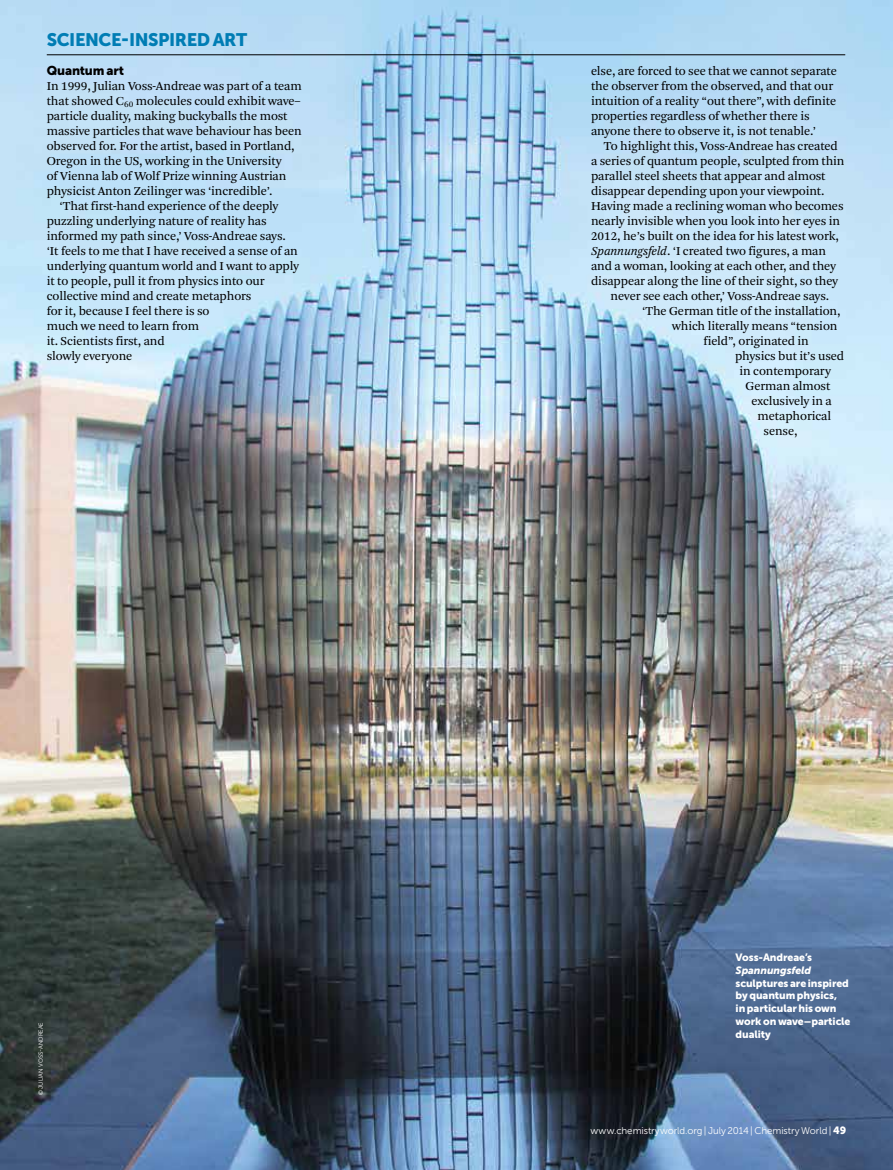
<style>
.page{position:relative;width:893px;height:1170px;background:#fff}
.page>*{position:absolute;margin:0;border:0;box-sizing:border-box;transform-origin:0 0}
.t1{font:18px "Museo Sans 900";letter-spacing:-.025em;color:#007db4}
.t2{font:12.75px/15px "Arnhem Pro Blond";letter-spacing:-.01em;color:#000}
.t3{font:12.75px "Museo Sans 900";letter-spacing:-.015em;color:#000}
.t4{font:10.5px/12.8px "Museo Sans 900";letter-spacing:-.01em;color:#fff}
.t5{font:italic 10.5px "Museo Sans 900";letter-spacing:-.01em;color:#fff}
.t6{font:9.75px "Museo Sans 300";letter-spacing:-.005em;color:#fff}
.t7{font:6px "Museo Sans 300";color:#fff}
.s1{font-style:italic}
.s2{font-family:"Museo Sans 900";font-size:10.5px}
</style>
<div class="page">
<img style="left:0;top:0;width:893px;height:1169px">
<hr style="left:47px;top:55px;width:798px;height:1px;background:#000">
<h1 class="t1" style="left:47px;top:30px;width:202px">SCIENCE-INSPIRED ART</h1>
<p class="t3" style="left:47px;top:63px;width:79px">Quantum art</p>
<p class="t2" style="left:47px;top:78px;width:256px">In 1999, Julian Voss-Andreae was part of a team</p>
<p class="t2" style="left:47px;top:93px;width:255px">that showed C<sub>60</sub> molecules could exhibit wave–</p>
<p class="t2" style="left:47px;top:108px;width:242px">particle duality, making buckyballs the most</p>
<p class="t2" style="left:47px;top:123px;width:257px">massive particles that wave behaviour has been</p>
<p class="t2" style="left:47px;top:138px;width:249px">observed for. For the artist, based in Portland,</p>
<p class="t2" style="left:47px;top:153px;width:236px">Oregon in the US, working in the University</p>
<p class="t2" style="left:47px;top:168px;width:241px">of Vienna lab of Wolf Prize winning Austrian</p>
<p class="t2" style="left:47px;top:183px;width:227px">physicist Anton Zeilinger was ‘incredible’.</p>
<p class="t2" style="left:60px;top:198px;width:220px">‘That first-hand experience of the deeply</p>
<p class="t2" style="left:47px;top:213px;width:221px">puzzling underlying nature of reality has</p>
<p class="t2" style="left:47px;top:228px;width:241px">informed my path since,’ Voss-Andreae says.</p>
<p class="t2" style="left:47px;top:243px;width:253px">‘It feels to me that I have received a sense of an</p>
<p class="t2" style="left:47px;top:258px;width:254px">underlying quantum world and I want to apply</p>
<p class="t2" style="left:47px;top:273px;width:219px">it to people, pull it from physics into our</p>
<p class="t2" style="left:47px;top:288px;width:206px">collective mind and create metaphors</p>
<p class="t2" style="left:47px;top:303px;width:164px">for it, because I feel there is so</p>
<p class="t2" style="left:47px;top:318px;width:154px">much we need to learn from</p>
<p class="t2" style="left:47px;top:333px;width:120px">it. Scientists first, and</p>
<p class="t2" style="left:47px;top:348px;width:87px">slowly everyone</p>
<p class="t7" style="left:37px;top:1095px;width:75px;rotate:-90deg">© JULIAN VOSS-ANDREAE</p>
<p class="t2" style="left:591px;top:63px;width:247px">else, are forced to see that we cannot separate the observer from the observed, and that our intuition of a reality “out there”, with definite properties regardless of whether there is anyone there to observe it, is not tenable.’</p>
<p class="t2" style="left:604px;top:138px;width:236px">To highlight this, Voss-Andreae has created</p>
<p class="t2" style="left:591px;top:153px;width:255px">a series of quantum people, sculpted from thin</p>
<p class="t2" style="left:591px;top:168px;width:236px">parallel steel sheets that appear and almost</p>
<p class="t2" style="left:591px;top:183px;width:235px">disappear depending upon your viewpoint.</p>
<p class="t2" style="left:591px;top:198px;width:254px">Having made a reclining woman who becomes</p>
<p class="t2" style="left:591px;top:213px;width:250px">nearly invisible when you look into her eyes in</p>
<p class="t2" style="left:591px;top:228px;width:249px">2012, he’s built on the idea for his latest work,</p>
<p class="t2" style="left:591px;top:243px;width:237px"><span class="s1">Spannungsfeld</span>. ‘I created two figures, a man</p>
<p class="t2" style="left:591px;top:258px;width:246px">and a woman, looking at each other, and they</p>
<p class="t2" style="left:591px;top:273px;width:249px">disappear along the line of their sight, so they</p>
<p class="t2" style="left:611px;top:288px;width:220px">never see each other,’ Voss-Andreae says.</p>
<p class="t2" style="left:642px;top:303px;width:200px">‘The German title of the installation,</p>
<p class="t2" style="left:672px;top:318px;width:167px">which literally means “tension</p>
<p class="t2" style="left:704px;top:333px;width:107px">field”, originated in</p>
<p class="t2" style="left:735px;top:348px;width:111px">physics but it’s used</p>
<p class="t2" style="left:740px;top:363px;width:93px">in contemporary</p>
<p class="t2" style="left:746px;top:378px;width:86px">German almost</p>
<p class="t2" style="left:752px;top:393px;width:82px">exclusively in a</p>
<p class="t2" style="left:758px;top:408px;width:75px">metaphorical</p>
<p class="t2" style="left:764px;top:423px;width:35px">sense,</p>
<p class="t4" style="left:736px;top:951px;width:78px">Voss-Andreae’s</p>
<p class="t5" style="left:736px;top:964px;width:77px">Spannungsfeld</p>
<p class="t4" style="left:736px;top:976px;width:116px">sculptures are inspired by quantum physics,<br>in particular his own work on wave–particle duality</p>
<p class="t6" style="left:591px;top:1125px;width:257px">www.chemistryworld.org | July 2014 | Chemistry World | <span class="s2">49</span></p>
</div>
